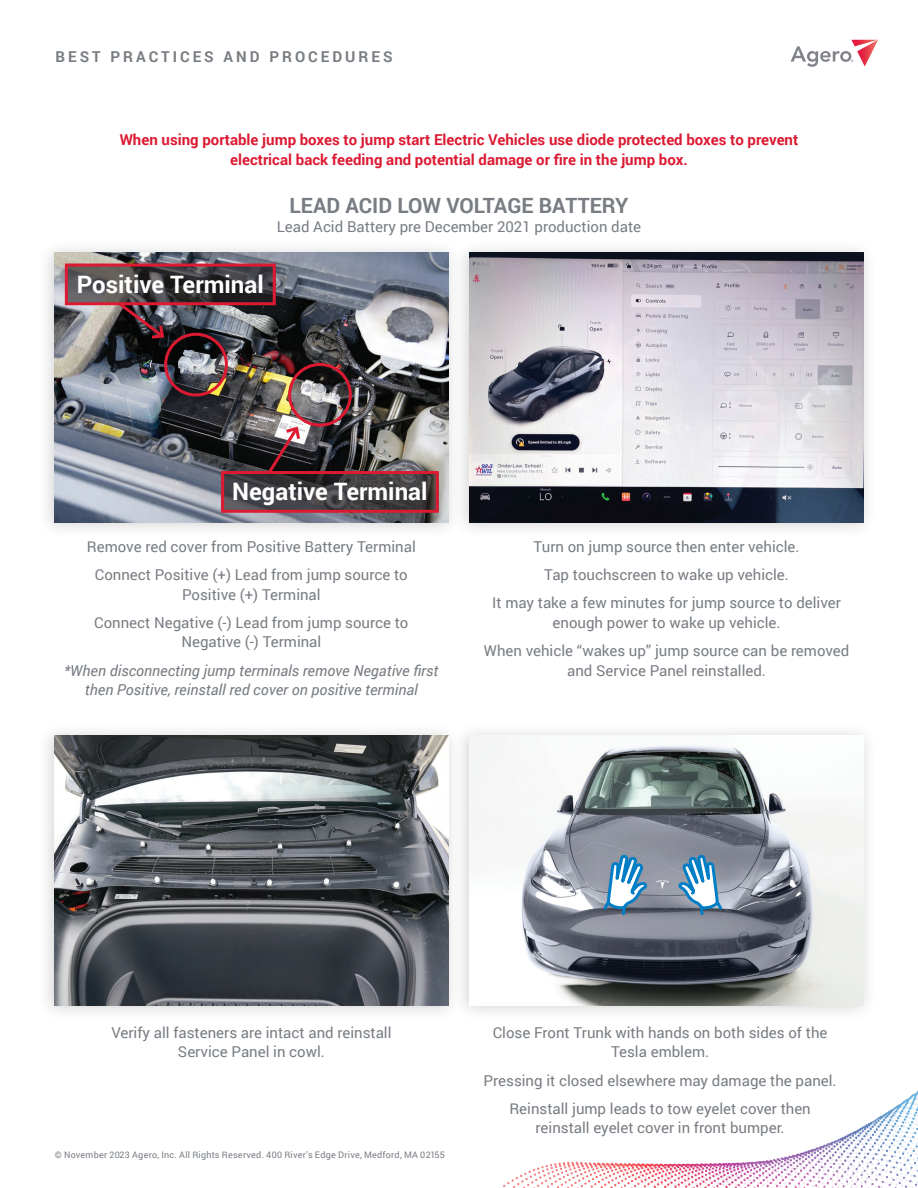
<style>
.page{position:relative;width:918px;height:1188px;background:#fff}
.page>*{position:absolute;margin:0;border:0;box-sizing:border-box;transform-origin:0 0}
.t1{font:700 24px "Roboto";color:#fff}
.t2{font:700 21px "Roboto";color:#787d83}
.t3{font:15px/28.3px "Roboto";color:#787d83;text-align:center}
.t4{font:700 15px/19.5px "Roboto";color:#dc1a32;text-align:center}
.t5{font:italic 15px/19.5px "Roboto";color:#787d83;text-align:center}
.t6{font:700 15px "Roboto";letter-spacing:.2em;color:#787d83}
.t7{font:9px "Roboto";letter-spacing:.025em;color:#787d83}
</style>
<div class="page">
<img style="left:499px;top:1090px;width:419px;height:98px">
<div style="left:37px;top:721px;width:425px;height:301px;background:#231f20;opacity:.2"></div>
<img style="left:54px;top:735px;width:395px;height:270px">
<div style="left:452px;top:721px;width:425px;height:301px;background:#231f20;opacity:.2"></div>
<img style="left:469px;top:735px;width:395px;height:270px">
<svg style="left:601px;top:853px;width:50px;height:72px"></svg>
<svg style="left:675px;top:853px;width:50px;height:72px"></svg>
<div style="left:37px;top:239px;width:425px;height:300px;background:#231f20;opacity:.2"></div>
<img style="left:54px;top:252px;width:395px;height:270px">
<div style="left:452px;top:239px;width:425px;height:300px;background:#f7f7f7"></div>
<img style="left:469px;top:252px;width:395px;height:270px">
<svg style="left:115px;top:305px;width:52px;height:35px;background:#432e35"></svg>
<svg style="left:265px;top:424px;width:37px;height:47px;background:#654f53"></svg>
<svg style="left:69px;top:268px;width:203px;height:33px;background:#403f41"></svg>
<svg style="left:225px;top:475px;width:210px;height:34px;background:#3e3d40"></svg>
<div style="left:65px;top:264px;width:211px;height:41px;border:3px solid #dc1a32"></div>
<div style="left:221px;top:471px;width:218px;height:42px;border:3px solid #dc1a32"></div>
<div style="left:164px;top:333px;width:64px;height:63px;border:3px solid #dc1a32;border-radius:50%"></div>
<div style="left:288px;top:363px;width:64px;height:64px;border:3px solid #dc1a32;border-radius:50%"></div>
<svg style="left:791px;top:40px;width:87px;height:27px"></svg>
<p class="t6" style="left:56px;top:46px;width:339px">BEST PRACTICES AND PROCEDURES</p>
<p class="t4" style="left:120px;top:129px;width:680px">When using portable jump boxes to jump start Electric Vehicles use diode protected boxes to prevent electrical back feeding and potential damage or fire in the jump box.</p>
<h2 class="t2" style="left:290px;top:190px;width:340px">LEAD ACID LOW VOLTAGE BATTERY</h2>
<p class="t3" style="left:277px;top:212px;width:366px">Lead Acid Battery pre December 2021 production date</p>
<h1 class="t1" style="left:77px;top:267px;width:188px">Positive Terminal</h1>
<h1 class="t1" style="left:232px;top:475px;width:197px">Negative Terminal</h1>
<p class="t3" style="left:87px;top:532px;width:330px">Remove red cover from Positive Battery Terminal<br>Connect Positive (+) Lead from jump source to</p>
<p class="t3" style="left:94px;top:580px;width:316px">Positive (+) Terminal<br>Connect Negative (-) Lead from jump source to</p>
<p class="t3" style="left:181px;top:627px;width:141px">Negative (-) Terminal</p>
<p class="t5" style="left:64px;top:660px;width:376px">*When disconnecting jump terminals remove Negative first then Positive, reinstall red cover on positive terminal</p>
<p class="t3" style="left:492px;top:532px;width:350px">Turn on jump source then enter vehicle.<br>Tap touchscreen to wake up vehicle.<br>It may take a few minutes for jump source to deliver</p>
<p class="t3" style="left:484px;top:608px;width:367px">enough power to wake up vehicle.<br>When vehicle “wakes up” jump source can be removed</p>
<p class="t3" style="left:567px;top:656px;width:200px">and Service Panel reinstalled.</p>
<p class="t3" style="left:111px;top:1022px;width:282px;line-height:19.5px">Verify all fasteners are intact and reinstall<br>Service Panel in cowl.</p>
<p class="t3" style="left:493px;top:1022px;width:336px;line-height:19.5px">Close Front Trunk with hands on both sides of the<br>Tesla emblem.</p>
<p class="t3" style="left:484px;top:1065px;width:354px">Pressing it closed elsewhere may damage the panel.<br>Reinstall jump leads to tow eyelet cover then</p>
<p class="t3" style="left:536px;top:1113px;width:250px">reinstall eyelet cover in front bumper.</p>
<p class="t7" style="left:55px;top:1148px;width:392px">© November 2023 Agero, Inc. All Rights Reserved. 400 River's Edge Drive, Medford, MA 02155</p>
</div>
